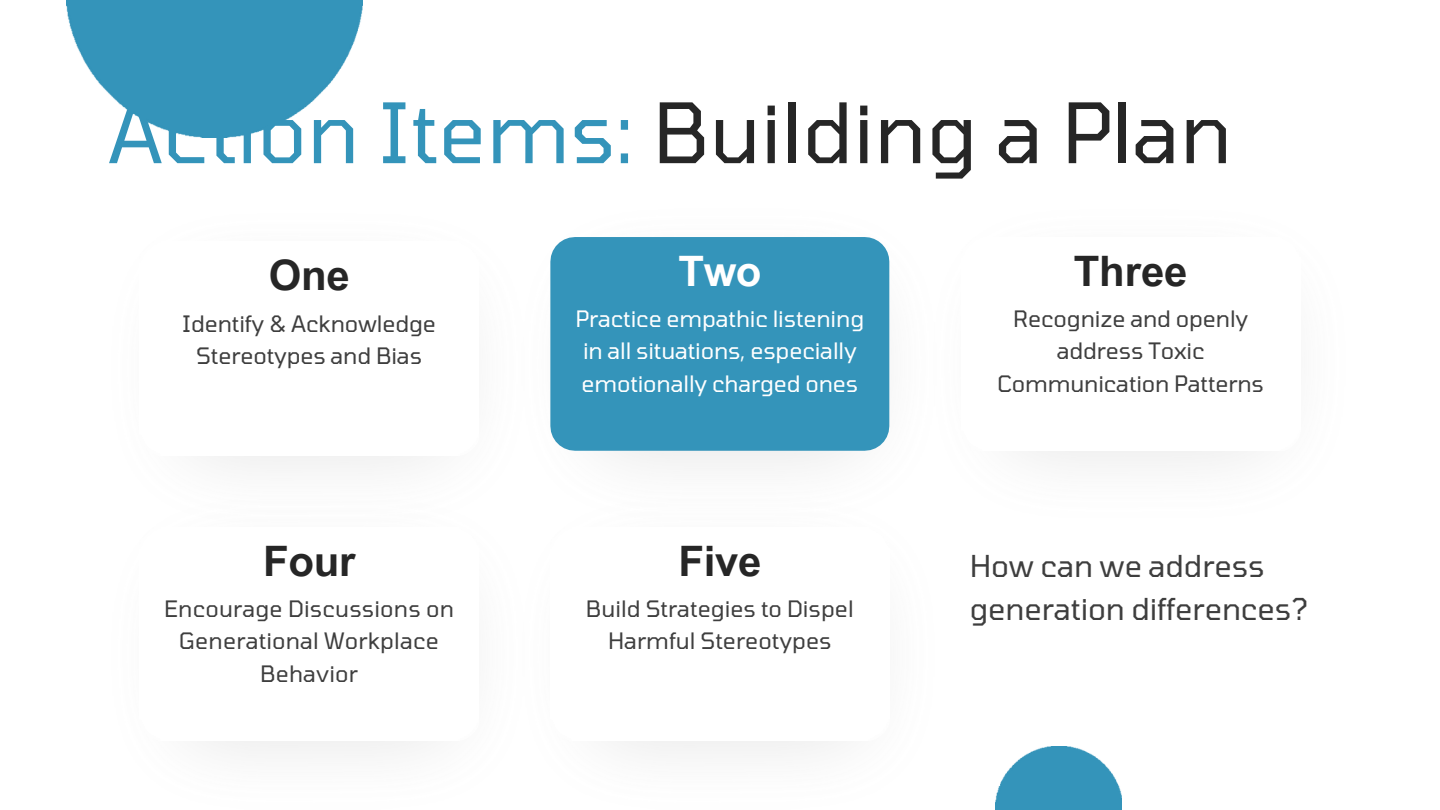
<style>
.page{position:relative;width:1440px;height:810px;background:#fff}
.page>*{position:absolute;margin:0;border:0;box-sizing:border-box;transform-origin:0 0}
.t1{font:82.5px "Tomorrow";color:#262626}
.t2{font:700 42px "Arial MT Pro";letter-spacing:-.005em;color:#262626}
.t3{font:700 42px "Arial MT Pro";color:#fff}
.t4{font:30px/42.8px "Tomorrow";letter-spacing:-.005em;color:#3e3e3e}
.t5{font:22.5px/32.2px "Tomorrow";color:#3e3e3e;text-align:center}
.t6{font:22.5px/32.2px "Tomorrow";letter-spacing:-.005em;color:#fff}
.s1{color:#3494ba}
</style>
<div class="page">
<img style="left:66px;top:0;width:296px;height:137px">
<img style="left:996px;top:747px;width:126px;height:63px">
<div style="left:550px;top:237px;width:329px;height:208px;background:#3494ba"></div>
<img style="left:879px;top:241px;width:360px;height:220px">
<img style="left:961px;top:241px;width:278px;height:210px">
<img style="left:469px;top:445px;width:521px;height:309px">
<img style="left:550px;top:527px;width:339px;height:214px">
<p class="t1" style="left:108px;top:81px;width:1126px"><span class="s1">Action Items:</span> Building a Plan</p>
<p class="t2" style="left:269px;top:260px;width:82px">One</p>
<p class="t5" style="left:182px;top:306px;width:255px">Identify &amp; Acknowledge<br>Stereotypes and Bias</p>
<p class="t2" style="left:263px;top:545px;width:94px">Four</p>
<p class="t5" style="left:164px;top:592px;width:292px">Encourage Discussions on<br>Generational Workplace<br>Behavior</p>
<p class="t3" style="left:678px;top:255px;width:85px">Two</p>
<p class="t6" style="left:576px;top:302px;width:290px">Practice empathic listening in all situations, especially emotionally charged ones</p>
<p class="t2" style="left:678px;top:545px;width:85px">Five</p>
<h2 class="t5" style="left:586px;top:592px;width:269px">Build Strategies to Dispel<br>Harmful Stereotypes</h2>
<p class="t2" style="left:1074px;top:255px;width:115px">Three</p>
<p class="t5" style="left:997px;top:302px;width:268px">Recognize and openly address Toxic<br>Communication Patterns</p>
<p class="t4" style="left:970px;top:544px;width:340px">How can we address generation differences?</p>
</div>
